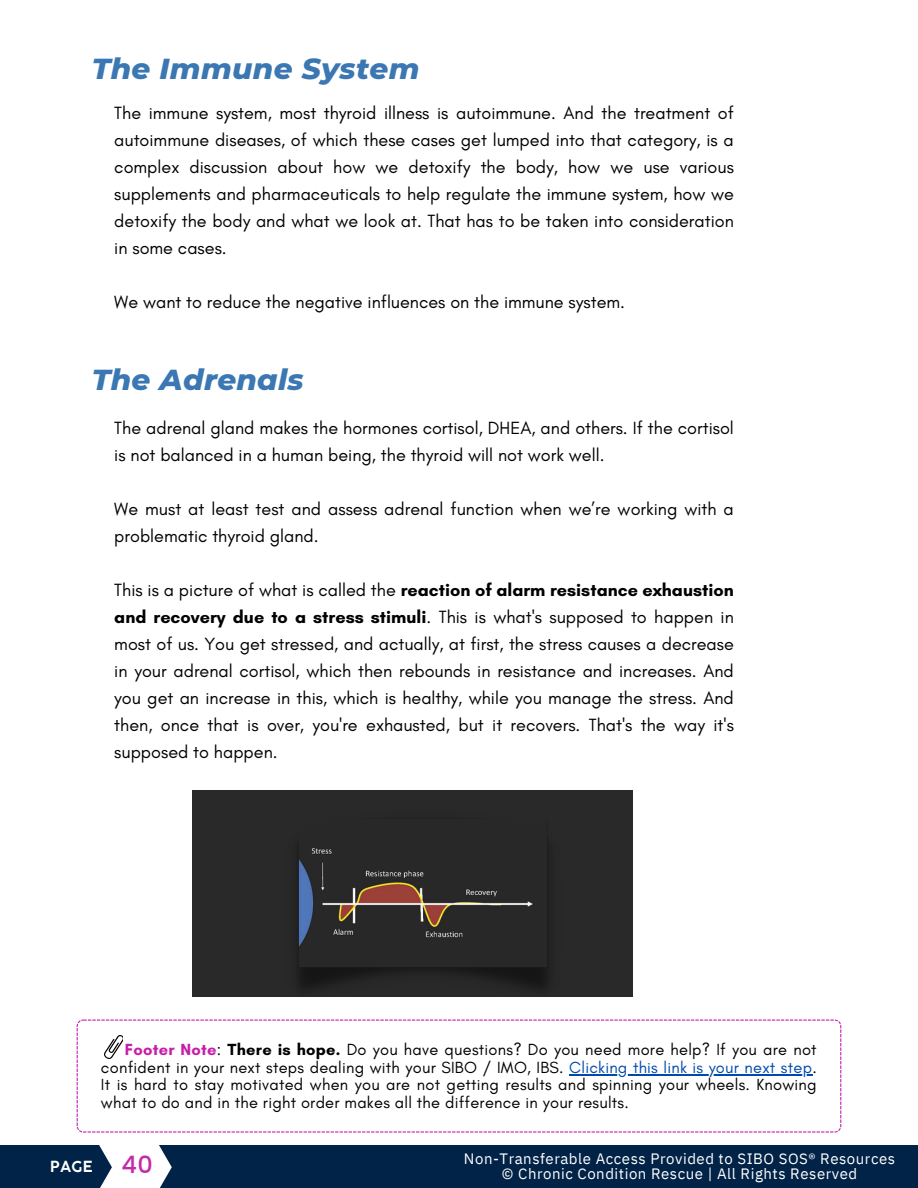
<style>
.page{position:relative;width:918px;height:1188px;background:#fff}
.page>*{position:absolute;margin:0;border:0;box-sizing:border-box;transform-origin:0 0}
.t1{font:italic 800 29.55px "Montserrat";letter-spacing:.01em;color:#3a77b3}
.t2{font:500 24px "Poppins";color:#c429a9}
.t3{font:18px/27px "Glacial Indifference";color:#000}
.t4{font:16.5px/17.4px "Glacial Indifference";letter-spacing:.015em;color:#000;text-align:right}
.t5{font:15px/14.7px "IBM Plex Sans";letter-spacing:.035em;color:#fff;text-align:center}
.t6{font:600 15px "COCOGOOSE";color:#fff}
.s1{font-weight:700}
.s2{font-weight:700;color:#c61eab}
.s3{color:#004aad}
</style>
<div class="page">
<div style="left:0;top:1146px;width:918px;height:42px;background:#002347"></div>
<svg style="left:98px;top:1145px;width:74px;height:43px"></svg>
<div style="left:192px;top:790px;width:441px;height:206px;background:#292929"></div>
<img style="left:298px;top:841px;width:250px;height:147px">
<svg style="left:77px;top:1020px;width:764px;height:113px"></svg>
<hr style="left:569px;top:1074px;width:243px;height:1px;background:#004aad">
<img style="left:105px;top:1036px;width:18px;height:23px">
<h3 class="t1" style="left:92px;top:50px;width:329px">The Immune System</h3>
<h2 class="t3" style="left:114px;top:99px;width:621px;text-align:justify">The immune system, most thyroid illness is autoimmune. And the treatment of autoimmune diseases, of which these cases get lumped into that category, is a complex discussion about how we detoxify the body, how we use various supplements and pharmaceuticals to help regulate the immune system, how we detoxify the body and what we look at. That has to be taken into consideration in some cases.</h2>
<p class="t3" style="left:114px;top:288px;width:512px">We want to reduce the negative influences on the immune system.</p>
<h4 class="t1" style="left:92px;top:362px;width:213px">The Adrenals</h4>
<h2 class="t3" style="left:114px;top:414px;width:621px">The adrenal gland makes the hormones cortisol, DHEA, and others. If the cortisol is not balanced in a human being, the thyroid will not work well.</h2>
<h2 class="t3" style="left:114px;top:495px;width:621px">We must at least test and assess adrenal function when we’re working with a problematic thyroid gland.</h2>
<p class="t3" style="left:114px;top:576px;width:621px;text-align:justify">This is a picture of what is called the <span class="s1">reaction of alarm resistance exhaustion and recovery due to a stress stimuli</span>. This is what's supposed to happen in most of us. You get stressed, and actually, at first, the stress causes a decrease in your adrenal cortisol, which then rebounds in resistance and increases. And you get an increase in this, which is healthy, while you manage the stress. And then, once that is over, you're exhausted, but it recovers. That's the way it's supposed to happen.</p>
<p class="t4" style="left:101px;top:1041px;width:717px"><span class="s2">Footer Note</span>: <span class="s1">There is hope.</span> Do you have questions? Do you need more help? If you are not confident in your next steps dealing with your SIBO / IMO, IBS. <span class="s3">Clicking this link is your next step</span>.</p>
<p class="t4" style="left:101px;top:1076px;width:717px;text-align:left">It is hard to stay motivated when you are not getting results and spinning your wheels. Knowing what to do and in the right order makes all the difference in your results.</p>
<h1 class="t6" style="left:50px;top:1161px;width:44px">PAGE</h1>
<h2 class="t2" style="left:122px;top:1151px;width:33px">40</h2>
<h2 class="t5" style="left:464px;top:1151px;width:433px">Non-Transferable Access Provided to SIBO SOS® Resources © Chronic Condition Rescue | All Rights Reserved</h2>
</div>
